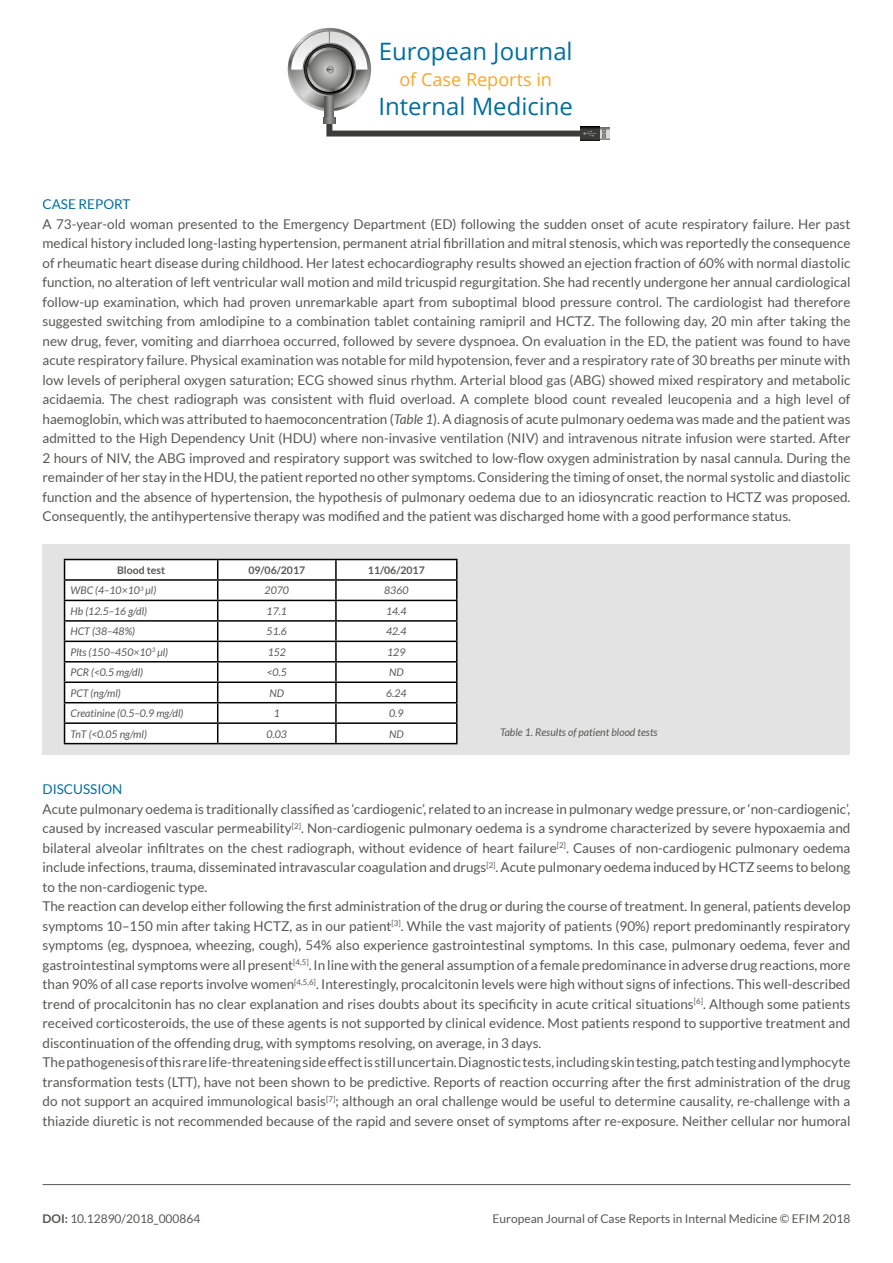
<style>
.page{position:relative;width:893px;height:1263px;background:#fff}
.page>*{position:absolute;margin:0;border:0;box-sizing:border-box;transform-origin:0 0}
.t1{font:24px "Open Sans";color:#006ea0}
.t2{font:18px "Open Sans";color:#f7a823}
.t3{font:13.5px/19.5px "Lato";color:#575756;text-align:justify}
.t4{font:13.5px "Lato";color:#006ea0}
.t5{font:12px "Lato";color:#575756}
.t6{font:italic 10.5px "Lato";color:#575756}
.t7{font:700 10.5px "Lato";color:#575756}
.s1{font-style:italic}
.s2{font-weight:700}
</style>
<div class="page">
<svg style="left:288px;top:28px;width:83px;height:83px"></svg>
<svg style="left:291px;top:31px;width:77px;height:77px"></svg>
<svg style="left:325px;top:96px;width:9px;height:21px"></svg>
<svg style="left:303px;top:43px;width:53px;height:53px"></svg>
<svg style="left:304px;top:44px;width:51px;height:51px"></svg>
<svg style="left:307px;top:47px;width:45px;height:45px"></svg>
<svg style="left:310px;top:50px;width:39px;height:39px"></svg>
<svg style="left:291px;top:31px;width:76px;height:43px"></svg>
<svg style="left:600px;top:128px;width:10px;height:11px"></svg>
<svg style="left:603px;top:129px;width:2px;height:9px"></svg>
<svg style="left:580px;top:126px;width:20px;height:15px"></svg>
<svg style="left:323px;top:117px;width:273px;height:20px"></svg>
<hr style="left:43px;top:1184px;width:807px;height:1px;background:#575756">
<div style="left:43px;top:544px;width:807px;height:211px;background:#e3e3e3"></div>
<svg style="left:65px;top:560px;width:391px;height:183px;background:#f9f9f9"></svg>
<hr style="left:64px;top:559px;width:154px;height:1px;background:#000">
<hr style="left:218px;top:559px;width:118px;height:1px;background:#000">
<hr style="left:336px;top:559px;width:122px;height:1px;background:#000">
<hr style="left:64px;top:579px;width:154px;height:2px;background:#000">
<hr style="left:218px;top:579px;width:118px;height:2px;background:#000">
<hr style="left:336px;top:579px;width:122px;height:2px;background:#000">
<hr style="left:64px;top:600px;width:154px;height:1px;background:#000">
<hr style="left:218px;top:600px;width:118px;height:1px;background:#000">
<hr style="left:336px;top:600px;width:122px;height:1px;background:#000">
<hr style="left:64px;top:620px;width:154px;height:2px;background:#000">
<hr style="left:218px;top:620px;width:118px;height:2px;background:#000">
<hr style="left:336px;top:620px;width:122px;height:2px;background:#000">
<hr style="left:64px;top:641px;width:154px;height:1px;background:#000">
<hr style="left:218px;top:641px;width:118px;height:1px;background:#000">
<hr style="left:336px;top:641px;width:122px;height:1px;background:#000">
<hr style="left:64px;top:661px;width:154px;height:1px;background:#000">
<hr style="left:218px;top:661px;width:118px;height:1px;background:#000">
<hr style="left:336px;top:661px;width:122px;height:1px;background:#000">
<hr style="left:64px;top:681px;width:154px;height:2px;background:#000">
<hr style="left:218px;top:681px;width:118px;height:2px;background:#000">
<hr style="left:336px;top:681px;width:122px;height:2px;background:#000">
<hr style="left:64px;top:702px;width:154px;height:1px;background:#000">
<hr style="left:218px;top:702px;width:118px;height:1px;background:#000">
<hr style="left:336px;top:702px;width:122px;height:1px;background:#000">
<hr style="left:64px;top:722px;width:154px;height:2px;background:#000">
<svg style="left:64px;top:560px;width:1px;height:183px"></svg>
<hr style="left:218px;top:722px;width:118px;height:2px;background:#000">
<svg style="left:217px;top:560px;width:1px;height:183px"></svg>
<hr style="left:336px;top:722px;width:122px;height:2px;background:#000">
<svg style="left:335px;top:560px;width:2px;height:183px"></svg>
<svg style="left:456px;top:560px;width:2px;height:183px"></svg>
<hr style="left:64px;top:743px;width:154px;height:1px;background:#000">
<hr style="left:218px;top:743px;width:118px;height:1px;background:#000">
<hr style="left:336px;top:743px;width:122px;height:1px;background:#000">
<h1 class="t1" style="left:379px;top:35px;width:196px">European Journal</h1>
<h2 class="t2" style="left:399px;top:67px;width:154px">of Case Reports in</h2>
<h1 class="t1" style="left:378px;top:89px;width:196px">Internal Medicine</h1>
<p class="t4" style="left:43px;top:197px;width:89px">CASE REPORT</p>
<p class="t3" style="left:43px;top:214px;width:809px">A 73-year-old woman presented to the Emergency Department (ED) following the sudden onset of acute respiratory failure. Her past medical history included long-lasting hypertension, permanent atrial fibrillation and mitral stenosis, which was reportedly the consequence of rheumatic heart disease during childhood. Her latest echocardiography results showed an ejection fraction of 60% with normal diastolic function, no alteration of left ventricular wall motion and mild tricuspid regurgitation. She had recently undergone her annual cardiological follow-up examination, which had proven unremarkable apart from suboptimal blood pressure control. The cardiologist had therefore suggested switching from amlodipine to a combination tablet containing ramipril and HCTZ. The following day, 20 min after taking the new drug, fever, vomiting and diarrhoea occurred, followed by severe dyspnoea. On evaluation in the ED, the patient was found to have acute respiratory failure. Physical examination was notable for mild hypotension, fever and a respiratory rate of 30 breaths per minute with low levels of peripheral oxygen saturation; ECG showed sinus rhythm. Arterial blood gas (ABG) showed mixed respiratory and metabolic acidaemia. The chest radiograph was consistent with fluid overload. A complete blood count revealed leucopenia and a high level of haemoglobin, which was attributed to haemoconcentration (<span class="s1">Table 1</span>). A diagnosis of acute pulmonary oedema was made and the patient was admitted to the High Dependency Unit (HDU) where non-invasive ventilation (NIV) and intravenous nitrate infusion were started. After 2 hours of NIV, the ABG improved and respiratory support was switched to low-flow oxygen administration by nasal cannula. During the remainder of her stay in the HDU, the patient reported no other symptoms. Considering the timing of onset, the normal systolic and diastolic function and the absence of hypertension, the hypothesis of pulmonary oedema due to an idiosyncratic reaction to HCTZ was proposed.<br>Consequently, the antihypertensive therapy was modified and the patient was discharged home with a good performance status.</p>
<p class="t7" style="left:117px;top:564px;width:49px">Blood test</p>
<p class="t7" style="left:248px;top:564px;width:58px">09/06/2017</p>
<p class="t7" style="left:368px;top:564px;width:58px">11/06/2017</p>
<p class="t6" style="left:71px;top:585px;width:87px">WBC (4–10×10<sup>3</sup> μl)</p>
<p class="t6" style="left:265px;top:585px;width:26px">2070</p>
<p class="t6" style="left:384px;top:585px;width:26px">8360</p>
<p class="t6" style="left:71px;top:605px;width:78px">Hb (12.5–16 g/dl)</p>
<p class="t6" style="left:267px;top:605px;width:22px">17.1</p>
<p class="t6" style="left:386px;top:605px;width:22px">14.4</p>
<p class="t6" style="left:71px;top:626px;width:66px">HCT (38–48%)</p>
<p class="t6" style="left:267px;top:626px;width:22px">51.6</p>
<p class="t6" style="left:386px;top:626px;width:22px">42.4</p>
<p class="t6" style="left:71px;top:646px;width:99px">Plts (150–450×10<sup>3</sup> μl)</p>
<p class="t6" style="left:268px;top:646px;width:20px">152</p>
<p class="t6" style="left:387px;top:646px;width:20px">129</p>
<p class="t6" style="left:71px;top:667px;width:74px">PCR (&lt;0.5 mg/dl)</p>
<p class="t6" style="left:267px;top:667px;width:22px">&lt;0.5</p>
<p class="t6" style="left:389px;top:667px;width:16px">ND</p>
<p class="t6" style="left:71px;top:687px;width:52px">PCT (ng/ml)</p>
<p class="t6" style="left:270px;top:687px;width:16px">ND</p>
<p class="t6" style="left:386px;top:687px;width:22px">6.24</p>
<p class="t6" style="left:71px;top:707px;width:114px">Creatinine (0.5–0.9 mg/dl)</p>
<p class="t6" style="left:274px;top:707px;width:8px">1</p>
<p class="t6" style="left:389px;top:707px;width:16px">0.9</p>
<p class="t6" style="left:71px;top:728px;width:78px">TnT (&lt;0.05 ng/ml)</p>
<p class="t6" style="left:267px;top:728px;width:22px">0.03</p>
<p class="t6" style="left:389px;top:728px;width:16px">ND</p>
<p class="t6" style="left:500px;top:726px;width:159px">Table 1. Results of patient blood tests</p>
<p class="t4" style="left:43px;top:782px;width:82px">DISCUSSION</p>
<p class="t3" style="left:43px;top:799px;width:809px;text-align:left">Acute pulmonary oedema is traditionally classified as ‘cardiogenic’, related to an increase in pulmonary wedge pressure, or ‘non-cardiogenic’, caused by increased vascular permeability<sup>[2]</sup>. Non-cardiogenic pulmonary oedema is a syndrome characterized by severe hypoxaemia and bilateral alveolar infiltrates on the chest radiograph, without evidence of heart failure<sup>[2]</sup>. Causes of non-cardiogenic pulmonary oedema include infections, trauma, disseminated intravascular coagulation and drugs<sup>[2]</sup>. Acute pulmonary oedema induced by HCTZ seems to belong to the non-cardiogenic type.<br>The reaction can develop either following the first administration of the drug or during the course of treatment. In general, patients develop symptoms 10–150 min after taking HCTZ, as in our patient<sup>[3]</sup>. While the vast majority of patients (90%) report predominantly respiratory symptoms (eg, dyspnoea, wheezing, cough), 54% also experience gastrointestinal symptoms. In this case, pulmonary oedema, fever and gastrointestinal symptoms were all present<sup>[4,5]</sup>. In line with the general assumption of a female predominance in adverse drug reactions, more than 90% of all case reports involve women<sup>[4,5,6]</sup>. Interestingly, procalcitonin levels were high without signs of infections. This well-described trend of procalcitonin has no clear explanation and rises doubts about its specificity in acute critical situations<sup>[6]</sup>. Although some patients received corticosteroids, the use of these agents is not supported by clinical evidence. Most patients respond to supportive treatment and discontinuation of the offending drug, with symptoms resolving, on average, in 3 days.<br>The pathogenesis of this rare life-threatening side effect is still uncertain. Diagnostic tests, including skin testing, patch testing and lymphocyte transformation tests (LTT), have not been shown to be predictive. Reports of reaction occurring after the first administration of the drug do not support an acquired immunological basis<sup>[7]</sup>; although an oral challenge would be useful to determine causality, re-challenge with a thiazide diuretic is not recommended because of the rapid and severe onset of symptoms after re-exposure. Neither cellular nor humoral</p>
<p class="t5" style="left:43px;top:1212px;width:159px"><span class="s2">DOI:</span> 10.12890/2018_000864</p>
<p class="t5" style="left:493px;top:1212px;width:359px">European Journal of Case Reports in Internal Medicine © EFIM 2018</p>
</div>
